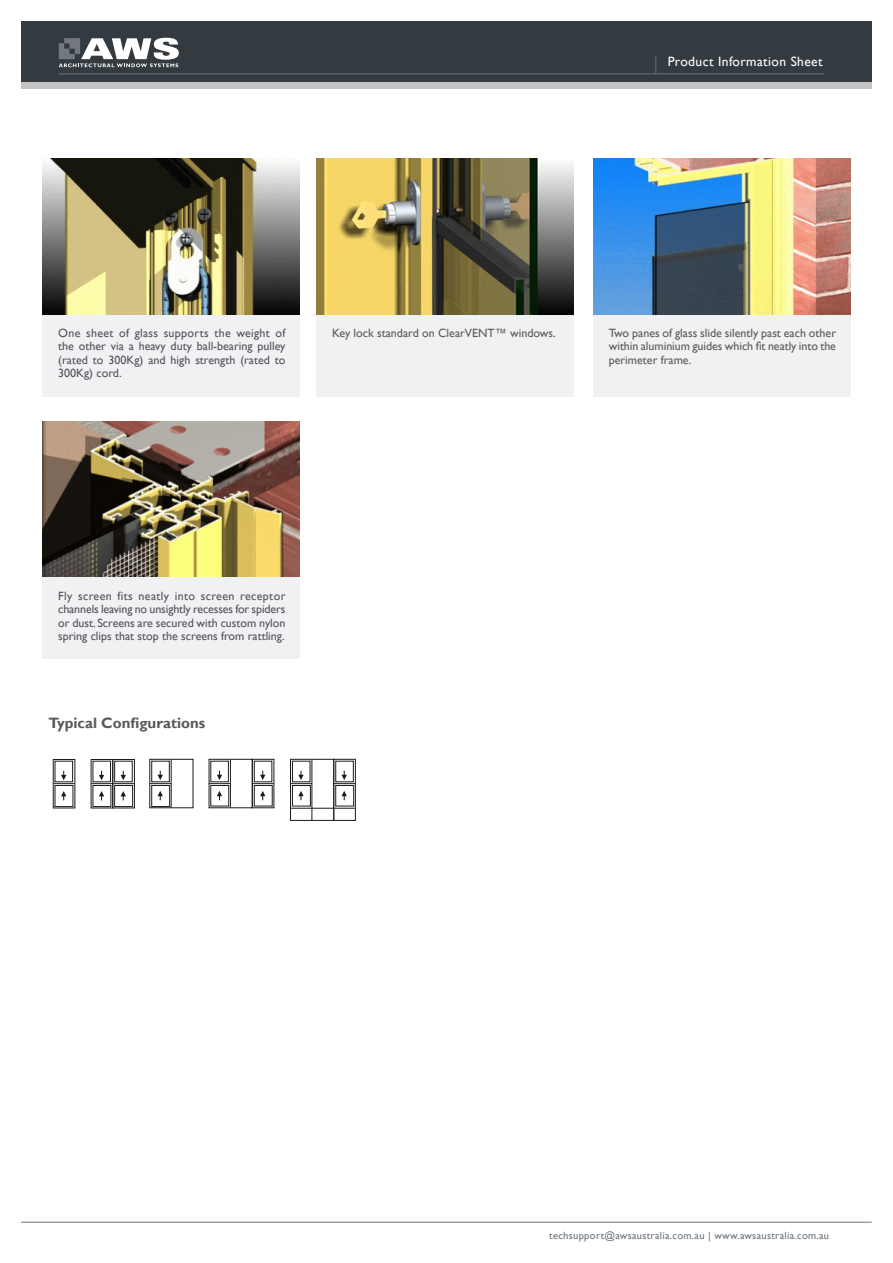
<style>
.page{position:relative;width:893px;height:1263px;background:#fff}
.page>*{position:absolute;margin:0;border:0;box-sizing:border-box;transform-origin:0 0}
.t1{font:700 15px "Gill Sans";color:#58595b}
.t2{font:13.5px "Gill Sans";letter-spacing:.03em;color:#fff}
.t3{font:12px/13.5px "Gill Sans";color:#515358;text-align:justify}
.t4{font:12px/13.5px "Gill Sans";color:#58595b;text-align:justify}
.t5{font:10.5px "Gill Sans";letter-spacing:.03em;color:#6a737b}
</style>
<div class="page">
<div style="left:21px;top:81px;width:851px;height:8px;background:#c2c4c6"></div>
<div style="left:21px;top:21px;width:851px;height:60px;background:#333b40"></div>
<svg style="left:59px;top:38px;width:120px;height:29px"></svg>
<hr style="left:21px;top:1222px;width:851px;height:1px;background:#6a737b">
<hr style="left:59px;top:73px;width:765px;height:1px;background:#6a737b">
<svg style="left:655px;top:56px;width:1px;height:17px"></svg>
<img style="left:43px;top:158px;width:257px;height:157px">
<img style="left:317px;top:158px;width:257px;height:157px">
<div style="left:43px;top:315px;width:257px;height:81px;background:#f0f1f2"></div>
<div style="left:317px;top:315px;width:257px;height:81px;background:#f0f1f2"></div>
<img style="left:593px;top:158px;width:257px;height:157px">
<div style="left:593px;top:315px;width:257px;height:81px;background:#f0f1f2"></div>
<img style="left:43px;top:421px;width:257px;height:157px">
<div style="left:43px;top:578px;width:257px;height:81px;background:#f0f1f2"></div>
<div style="left:53px;top:759px;width:22px;height:49px;border:1px solid #000"></div>
<svg style="left:53px;top:761px;width:22px;height:46px"></svg>
<svg style="left:91px;top:758px;width:265px;height:63px"></svg>
<p class="t2" style="left:668px;top:54px;width:156px">Product Information Sheet</p>
<p class="t3" style="left:58px;top:326px;width:229px">One sheet of glass supports the weight of the other via a heavy duty ball-bearing pulley (rated to 300Kg) and high strength (rated to 300Kg) cord.</p>
<p class="t4" style="left:332px;top:326px;width:225px">Key lock standard on ClearVENT™ windows.</p>
<p class="t4" style="left:609px;top:326px;width:229px">Two panes of glass slide silently past each other within aluminium guides which fit neatly into the perimeter frame.</p>
<p class="t3" style="left:58px;top:589px;width:229px">Fly screen fits neatly into screen receptor channels leaving no unsightly recesses for spiders or dust. Screens are secured with custom nylon spring clips that stop the screens from rattling.</p>
<p class="t1" style="left:49px;top:714px;width:158px">Typical Configurations</p>
<p class="t5" style="left:549px;top:1229px;width:282px">techsupport@awsaustralia.com.au | www.awsaustralia.com.au</p>
</div>
